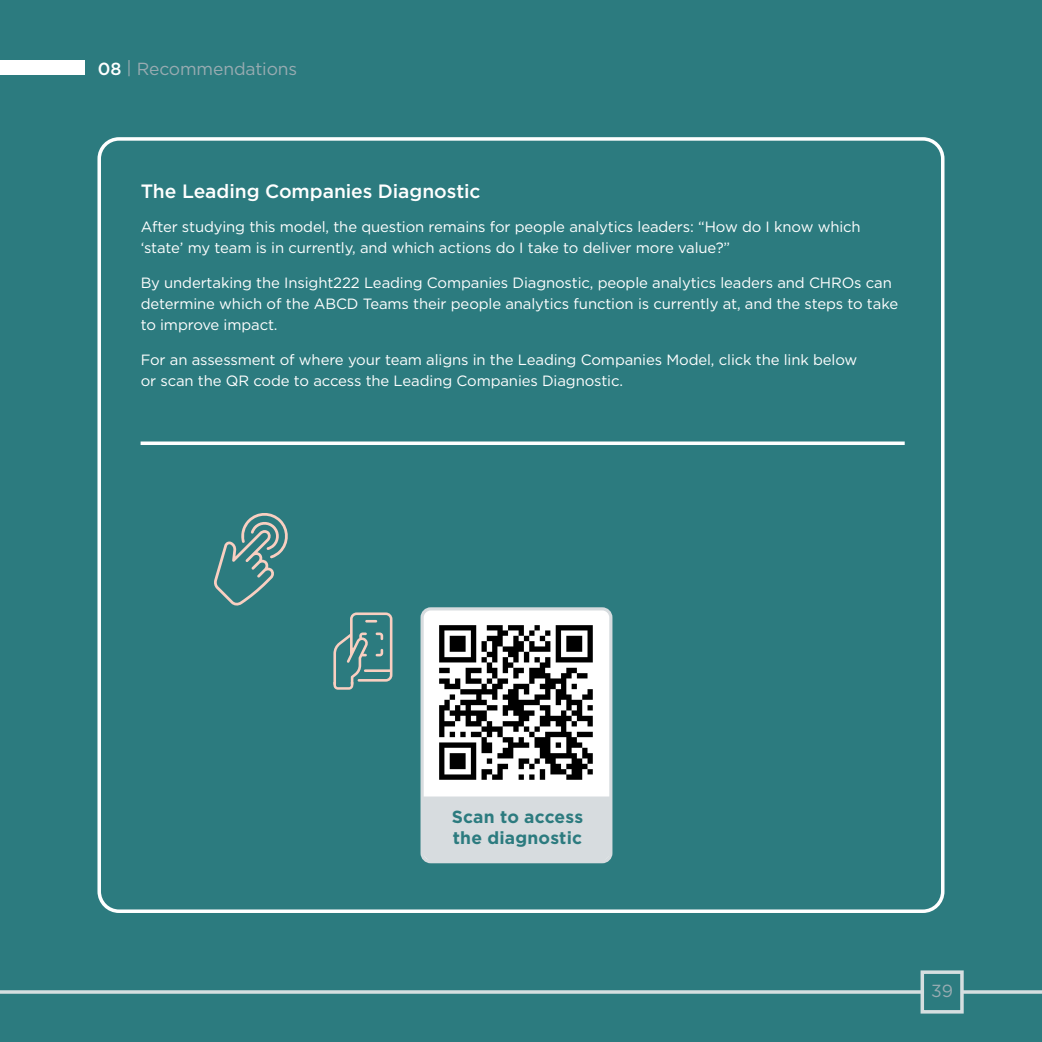
<style>
.page{position:relative;width:1042px;height:1042px;background:#2c7b7f}
.page>*{position:absolute;margin:0;border:0;box-sizing:border-box;transform-origin:0 0}
.t1{font:500 19.25px "Gotham";letter-spacing:-.005em;color:#fff}
.t2{font:700 17.5px/21px "Gotham";letter-spacing:.01em;color:#2c7b7f}
.t3{font:17.5px "Gotham";letter-spacing:-.01em;color:#98abb1}
.t4{font:17.5px "Gotham";color:#99acb2}
.t5{font:14.88px/21px "Gotham";letter-spacing:-.01em;color:#fff}
.s1{font-weight:500;color:#fff}
</style>
<div class="page">
<svg style="left:333px;top:612px;width:59px;height:78px"></svg>
<svg style="left:920px;top:970px;width:44px;height:44px"></svg>
<svg style="left:0;top:990px;width:924px;height:4px;background:#c0d1d3"></svg>
<svg style="left:961px;top:990px;width:81px;height:4px"></svg>
<div style="left:0;top:61px;width:84px;height:14px;background:#fff"></div>
<div style="left:97px;top:137px;width:847px;height:776px;border:4px solid #fff;border-radius:20px"></div>
<svg style="left:214px;top:513px;width:74px;height:93px"></svg>
<div style="left:422px;top:609px;width:189px;height:252px;background:#fff;border-radius:9px"></div>
<img style="left:439px;top:625px;width:154px;height:155px">
<div style="left:420px;top:607px;width:192px;height:256px;border:3px solid #d7dcdf;border-radius:9px"></div>
<div style="left:422px;top:796px;width:189px;height:65px;background:#d7dcdf"></div>
<svg style="left:141px;top:441px;width:763px;height:4px;background:#e4eeee"></svg>
<p class="t3" style="left:98px;top:57px;width:201px"><span class="s1">08</span> | Recommendations</p>
<p class="t1" style="left:141px;top:178px;width:341px">The Leading Companies Diagnostic</p>
<p class="t5" style="left:141px;top:216px;width:721px">After studying this model, the question remains for people analytics leaders: “How do I know which ‘state’ my team is in currently, and which actions do I take to deliver more value?”</p>
<p class="t5" style="left:141px;top:272px;width:759px">By undertaking the Insight222 Leading Companies Diagnostic, people analytics leaders and CHROs can determine which of the ABCD Teams their people analytics function is currently at, and the steps to take to improve impact.</p>
<p class="t5" style="left:141px;top:349px;width:718px">For an assessment of where your team aligns in the Leading Companies Model, click the link below or scan the QR code to access the Leading Companies Diagnostic.</p>
<p class="t2" style="left:452px;top:805px;width:133px">Scan to access the diagnostic</p>
<p class="t4" style="left:931px;top:980px;width:23px">39</p>
</div>
